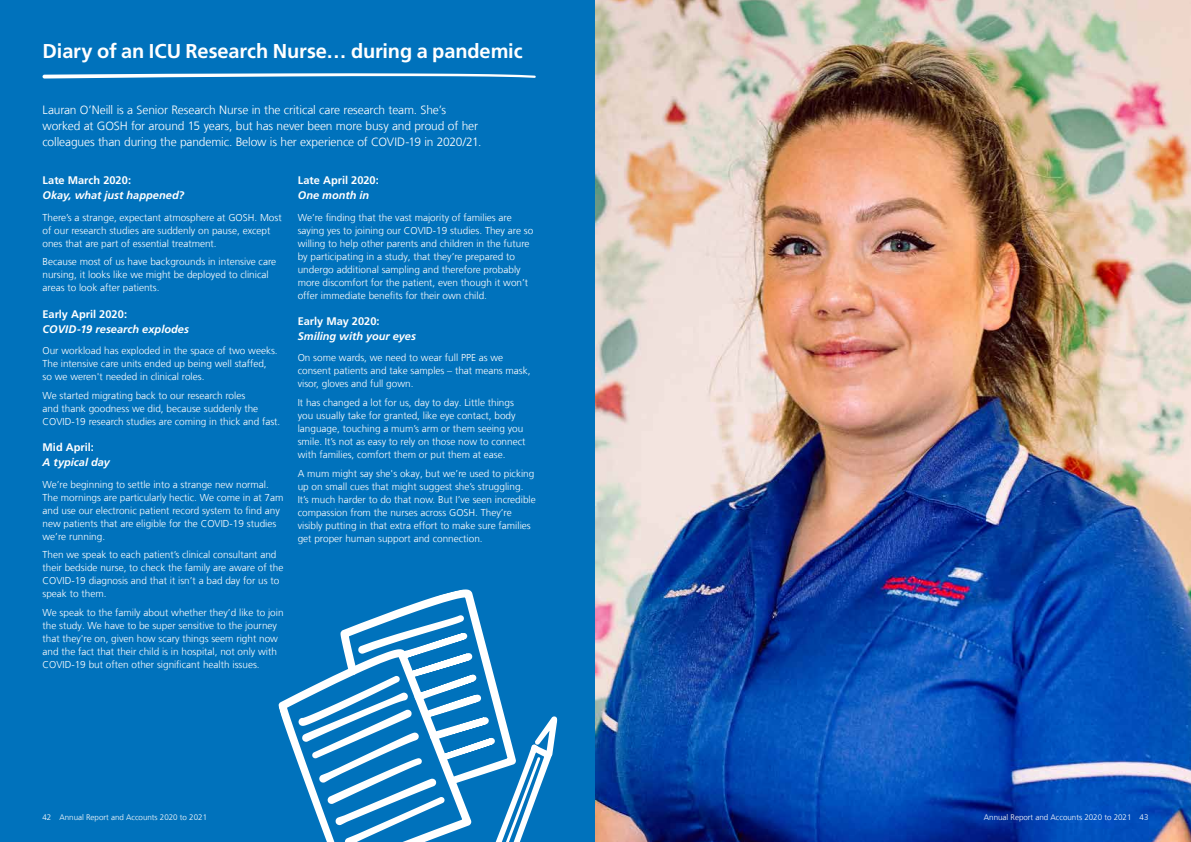
<style>
.page{position:relative;width:1191px;height:842px;background:#0072bc}
.page>*{position:absolute;margin:0;border:0;box-sizing:border-box;transform-origin:0 0}
.t1{font:700 20px "Frutiger LT Com";letter-spacing:-.005em;color:#fff}
.t2{font:300 12px/16px "Frutiger LT Com";letter-spacing:-.01em;color:#fff}
.t3{font:italic 700 11px "Frutiger LT Com";color:#fff}
.t4{font:700 11px "Frutiger LT Com";color:#fff}
.t5{font:300 10px/13px "Frutiger LT Com";color:#fff}
.t6{font:300 8px "Frutiger LT Com";color:#fff}
</style>
<div class="page">
<img style="left:595px;top:0;width:596px;height:842px">
<svg style="left:278px;top:589px;width:279px;height:253px"></svg>
<svg style="left:43px;top:73px;width:493px;height:6px"></svg>
<h1 class="t1" style="left:43px;top:39px;width:481px">Diary of an ICU Research Nurse… during a pandemic</h1>
<p class="t2" style="left:43px;top:102px;width:440px">Lauran O’Neill is a Senior Research Nurse in the critical care research team. She’s worked at GOSH for around 15 years, but has never been more busy and proud of her colleagues than during the pandemic. Below is her experience of COVID-19 in 2020/21.</p>
<p class="t4" style="left:298px;top:174px;width:83px">Late April 2020:</p>
<p class="t3" style="left:298px;top:189px;width:73px">One month in</p>
<p class="t5" style="left:298px;top:211px;width:237px">We’re finding that the vast majority of families are saying yes to joining our COVID-19 studies. They are so willing to help other parents and children in the future by participating in a study, that they’re prepared to undergo additional sampling and therefore probably more discomfort for the patient, even though it won’t offer immediate benefits for their own child.</p>
<p class="t4" style="left:298px;top:315px;width:83px">Early May 2020:</p>
<p class="t3" style="left:298px;top:330px;width:120px">Smiling with your eyes</p>
<p class="t5" style="left:298px;top:351px;width:234px">On some wards, we need to wear full PPE as we consent patients and take samples – that means mask, visor, gloves and full gown.</p>
<p class="t5" style="left:298px;top:396px;width:229px">It has changed a lot for us, day to day. Little things you usually take for granted, like eye contact, body language, touching a mum’s arm or them seeing you smile. It’s not as easy to rely on those now to connect with families, comfort them or put them at ease.</p>
<p class="t5" style="left:298px;top:467px;width:240px">A mum might say she's okay, but we’re used to picking up on small cues that might suggest she’s struggling.<br>It’s much harder to do that now. But I’ve seen incredible compassion from the nurses across GOSH. They’re visibly putting in that extra effort to make sure families get proper human support and connection.</p>
<p class="t4" style="left:43px;top:174px;width:90px">Late March 2020:</p>
<p class="t3" style="left:43px;top:189px;width:143px">Okay, what just happened?</p>
<p class="t5" style="left:43px;top:211px;width:241px">There’s a strange, expectant atmosphere at GOSH. Most of our research studies are suddenly on pause, except ones that are part of essential treatment.</p>
<p class="t5" style="left:43px;top:255px;width:235px">Because most of us have backgrounds in intensive care nursing, it looks like we might be deployed to clinical areas to look after patients.</p>
<p class="t4" style="left:43px;top:307px;width:86px">Early April 2020:</p>
<p class="t3" style="left:43px;top:322px;width:148px">COVID-19 research explodes</p>
<p class="t5" style="left:43px;top:344px;width:237px">Our workload has exploded in the space of two weeks.<br>The intensive care units ended up being well staffed, so we weren't needed in clinical roles.</p>
<p class="t5" style="left:43px;top:389px;width:239px">We started migrating back to our research roles<br>and thank goodness we did, because suddenly the<br>COVID-19 research studies are coming in thick and fast.</p>
<p class="t4" style="left:43px;top:441px;width:53px">Mid April:</p>
<p class="t3" style="left:43px;top:456px;width:69px">A typical day</p>
<p class="t5" style="left:43px;top:478px;width:242px">We’re beginning to settle into a strange new normal.<br>The mornings are particularly hectic. We come in at 7am and use our electronic patient record system to find any new patients that are eligible for the COVID-19 studies we’re running.</p>
<p class="t5" style="left:43px;top:548px;width:242px">Then we speak to each patient’s clinical consultant and their bedside nurse, to check the family are aware of the COVID-19 diagnosis and that it isn’t a bad day for us to speak to them.</p>
<p class="t5" style="left:43px;top:606px;width:242px">We speak to the family about whether they’d like to join the study. We have to be super sensitive to the journey that they're on, given how scary things seem right now and the fact that their child is in hospital, not only with COVID-19 but often other significant health issues.</p>
<p class="t6" style="left:43px;top:812px;width:166px">42 Annual Report and Accounts 2020 to 2021</p>
<p class="t6" style="left:984px;top:812px;width:166px">Annual Report and Accounts 2020 to 2021 43</p>
</div>
